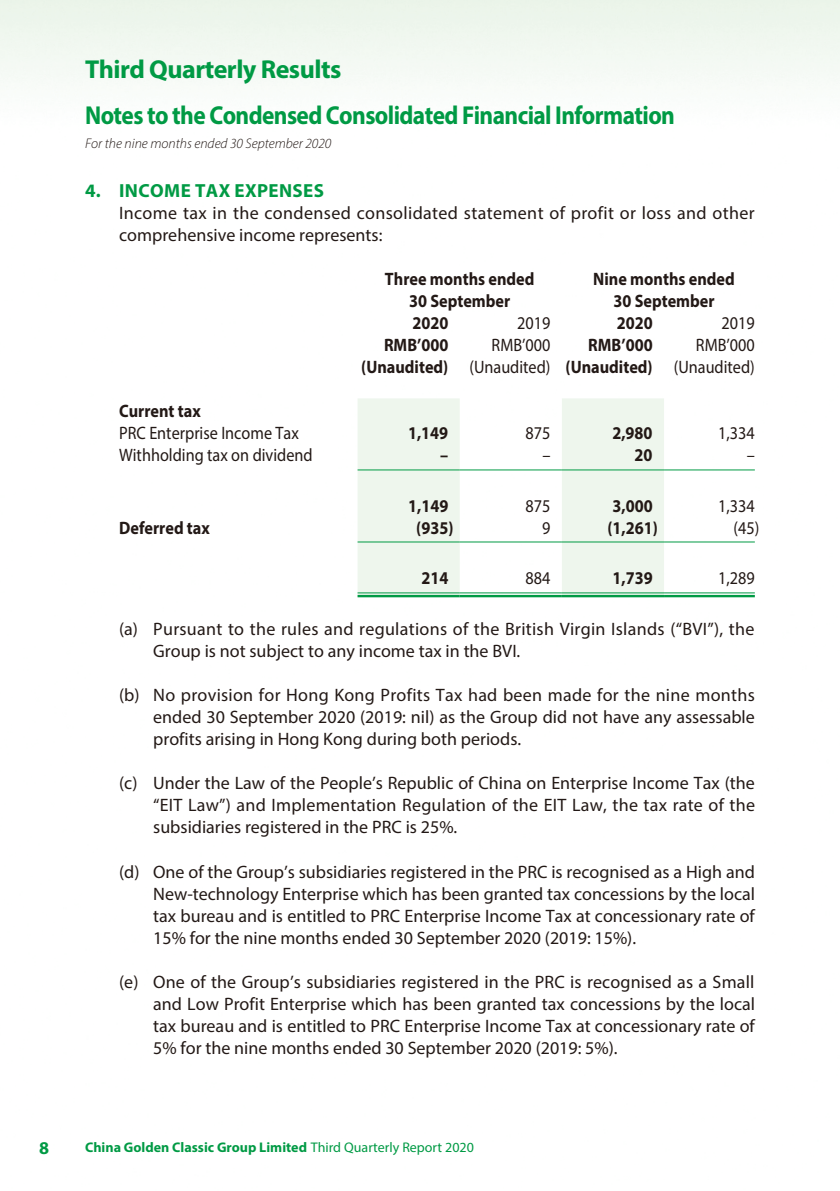
<style>
.page{position:relative;width:840px;height:1191px;background:#fff}
.page>*{position:absolute;margin:0;border:0;box-sizing:border-box;transform-origin:0 0}
.t1{font:700 26px/45.4px "Myriad Pro";letter-spacing:-.025em;color:#009a44}
.t2{font:700 19px "Myriad Pro";letter-spacing:.02em;color:#009a44}
.t3{font:18px/22px "Myriad Pro";color:#231916;text-align:justify}
.t4{font:18px/22px "Myriad Pro";color:#231916;text-align:right;scale:.9 1}
.t5{font:700 18px/22px "Myriad Pro";color:#231916;text-align:center;scale:.9 1}
.t6{font:18px/22px "Myriad Pro";letter-spacing:.02em;color:#231916}
.t7{font:700 18px "Myriad Pro";color:#009a44}
.t8{font:700 14px "Myriad Pro";color:#009a44}
.t9{font:italic 300 14px "Myriad Pro";color:#231916}
.s1{font-weight:700}
.s2{font-weight:400}
</style>
<div class="page">
<img style="left:0;top:0;width:839px;height:598px">
<svg style="left:357px;top:398px;width:306px;height:197px;fill:#eef6ed"></svg>
<hr style="left:357px;top:469px;width:102px;height:1px;background:#009a44">
<hr style="left:459px;top:469px;width:102px;height:1px;background:#009a44">
<hr style="left:561px;top:469px;width:102px;height:1px;background:#009a44">
<hr style="left:663px;top:469px;width:91px;height:1px;background:#009a44">
<hr style="left:357px;top:541px;width:102px;height:1px;background:#009a44">
<hr style="left:459px;top:541px;width:102px;height:1px;background:#009a44">
<hr style="left:561px;top:541px;width:102px;height:1px;background:#009a44">
<hr style="left:663px;top:541px;width:91px;height:1px;background:#009a44">
<hr style="left:357px;top:592px;width:102px;height:1px;background:#009a44">
<hr style="left:357px;top:595px;width:102px;height:2px;background:#009a44">
<hr style="left:459px;top:592px;width:102px;height:1px;background:#009a44">
<hr style="left:459px;top:595px;width:102px;height:2px;background:#009a44">
<hr style="left:561px;top:592px;width:102px;height:1px;background:#009a44">
<hr style="left:561px;top:595px;width:102px;height:2px;background:#009a44">
<hr style="left:663px;top:592px;width:91px;height:1px;background:#009a44">
<hr style="left:663px;top:595px;width:91px;height:2px;background:#009a44">
<h1 class="t1" style="left:85px;top:46px;width:591px">Third Quarterly Results<br>Notes to the Condensed Consolidated Financial Information</h1>
<p class="t9" style="left:85px;top:135px;width:247px">For the nine months ended 30 September 2020</p>
<p class="t2" style="left:85px;top:179px;width:240px">4. INCOME TAX EXPENSES</p>
<p class="t6" style="left:119px;top:202px;width:636px">Income tax in the condensed consolidated statement of profit or loss and other comprehensive income represents:</p>
<p class="t5" style="left:385px;top:268px;width:167px">Three months ended<br>30 September</p>
<p class="t5" style="left:593px;top:268px;width:159px">Nine months ended<br>30 September</p>
<p class="t5" style="left:412px;top:312px;width:41px">2020</p>
<p class="t4" style="left:517px;top:312px;width:38px">2019</p>
<p class="t5" style="left:616px;top:312px;width:41px">2020</p>
<p class="t4" style="left:721px;top:312px;width:38px">2019</p>
<p class="t5" style="left:384px;top:334px;width:73px">RMB’000</p>
<p class="t4" style="left:491px;top:334px;width:67px">RMB’000</p>
<p class="t5" style="left:588px;top:334px;width:73px">RMB’000</p>
<p class="t4" style="left:361px;top:334px;width:438px">RMB’000<br><span class="s1">(Unaudited)</span> (Unaudited) <span class="s1">(Unaudited)</span> (Unaudited)</p>
<p class="t5" style="left:119px;top:400px;width:92px">Current tax</p>
<p class="t4" style="left:119px;top:422px;width:201px">PRC Enterprise Income Tax</p>
<p class="t5" style="left:408px;top:422px;width:46px">1,149</p>
<p class="t4" style="left:525px;top:422px;width:29px">875</p>
<p class="t5" style="left:612px;top:422px;width:46px">2,980</p>
<p class="t4" style="left:717px;top:422px;width:42px">1,334</p>
<p class="t4" style="left:119px;top:444px;width:216px">Withholding tax on dividend</p>
<p class="t5" style="left:440px;top:444px;width:11px">–</p>
<p class="t4" style="left:542px;top:444px;width:10px">–</p>
<p class="t5" style="left:634px;top:444px;width:21px">20</p>
<p class="t4" style="left:746px;top:444px;width:10px">–</p>
<p class="t5" style="left:408px;top:494px;width:46px">1,149</p>
<p class="t4" style="left:525px;top:494px;width:29px">875</p>
<p class="t5" style="left:612px;top:494px;width:46px">3,000</p>
<p class="t4" style="left:717px;top:494px;width:42px">1,334</p>
<p class="t5" style="left:119px;top:516px;width:102px">Deferred tax</p>
<p class="t5" style="left:416px;top:516px;width:43px">(935)</p>
<p class="t4" style="left:542px;top:516px;width:11px">9</p>
<p class="t5" style="left:607px;top:516px;width:57px">(1,261)</p>
<p class="t4" style="left:733px;top:516px;width:30px">(45)</p>
<p class="t5" style="left:421px;top:566px;width:31px">214</p>
<p class="t4" style="left:525px;top:566px;width:29px">884</p>
<p class="t5" style="left:612px;top:566px;width:46px">1,739</p>
<p class="t4" style="left:717px;top:566px;width:42px">1,289</p>
<p class="t3" style="left:153px;top:618px;width:602px;text-indent:-34px">(a) Pursuant to the rules and regulations of the British Virgin Islands (“BVI”), the<br>Group is not subject to any income tax in the BVI.</p>
<p class="t3" style="left:153px;top:684px;width:603px;text-indent:-34px">(b) No provision for Hong Kong Profits Tax had been made for the nine months ended 30 September 2020 (2019: nil) as the Group did not have any assessable profits arising in Hong Kong during both periods.</p>
<p class="t3" style="left:153px;top:772px;width:603px;text-indent:-34px">(c) Under the Law of the People’s Republic of China on Enterprise Income Tax (the “EIT Law”) and Implementation Regulation of the EIT Law, the tax rate of the subsidiaries registered in the PRC is 25%.</p>
<p class="t3" style="left:153px;top:860px;width:603px;text-indent:-34px">(d) One of the Group’s subsidiaries registered in the PRC is recognised as a High and New-technology Enterprise which has been granted tax concessions by the local tax bureau and is entitled to PRC Enterprise Income Tax at concessionary rate of 15% for the nine months ended 30 September 2020 (2019: 15%).</p>
<p class="t3" style="left:153px;top:970px;width:603px;text-indent:-34px">(e) One of the Group’s subsidiaries registered in the PRC is recognised as a Small and Low Profit Enterprise which has been granted tax concessions by the local tax bureau and is entitled to PRC Enterprise Income Tax at concessionary rate of 5% for the nine months ended 30 September 2020 (2019: 5%).</p>
<p class="t7" style="left:39px;top:1135px;width:11px">8</p>
<p class="t8" style="left:85px;top:1138px;width:390px">China Golden Classic Group Limited <span class="s2">Third Quarterly Report 2020</span></p>
</div>
